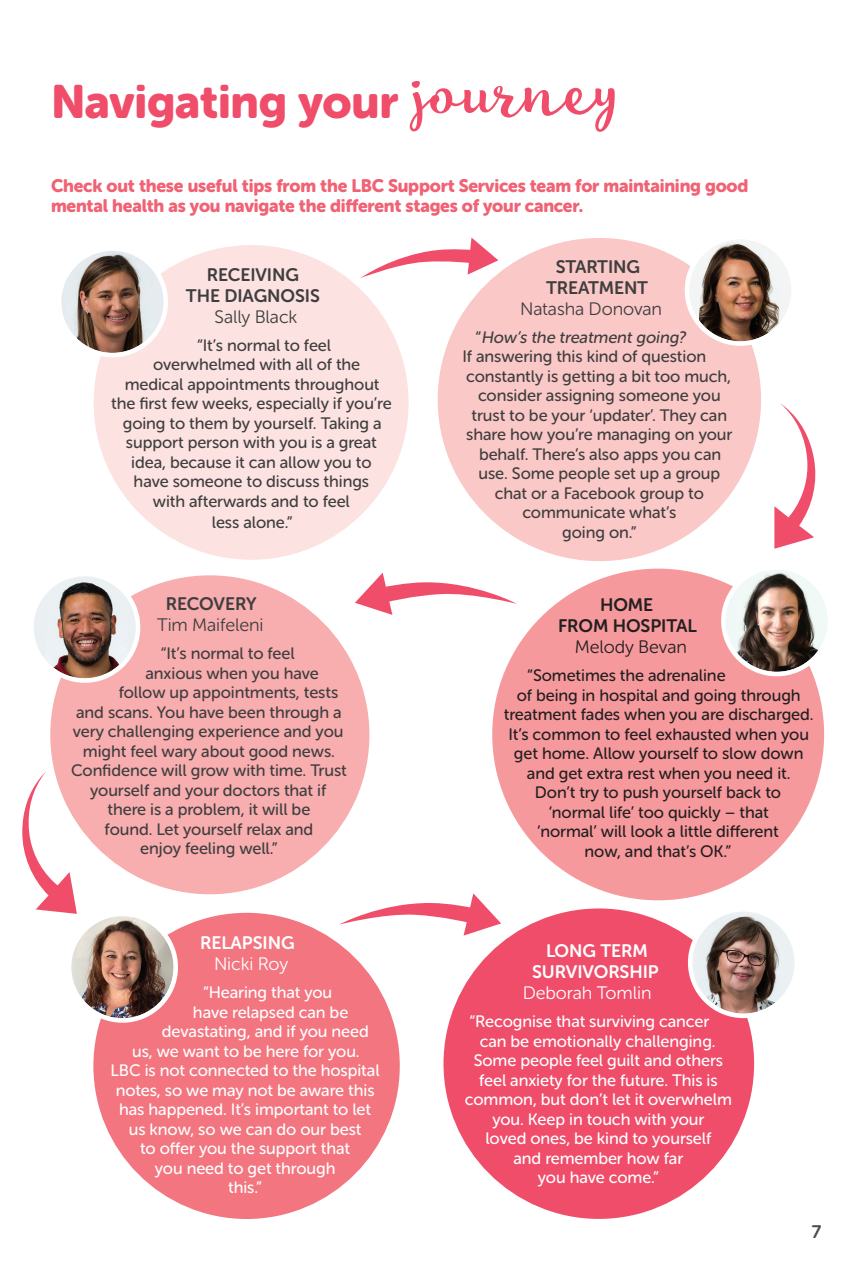
<style>
.page{position:relative;width:851px;height:1263px;background:#fff}
.page>*{position:absolute;margin:0;border:0;box-sizing:border-box;transform-origin:0 0}
.t1{font:46.5px "Museo Sans Rounded 900";letter-spacing:-.005em;color:#ef4d69}
.t2{font:18px/19.5px "Museo Sans Rounded 900";letter-spacing:-.01em;color:#f06274}
.t3{font:18px/21px "Museo Sans Rounded 700";letter-spacing:-.005em;color:#3e3e3f;text-align:center}
.t4{font:18px "Museo Sans Rounded 300";letter-spacing:-.005em;color:#3e3e3f}
.t5{font:18px/21px "Museo Sans Rounded 700";letter-spacing:-.005em;color:#fff;text-align:center}
.t6{font:18px "Museo Sans Rounded 300";letter-spacing:-.005em;color:#fff}
.t7{font:18px/21px "Museo Sans Rounded 700";letter-spacing:-.005em;color:#231f20;text-align:center}
.t8{font:18px "Museo Sans Rounded 300";letter-spacing:-.005em;color:#231f20}
.t9{font:18px "Museo Sans Rounded 700";color:#4b4c4d}
.t10{font:16.5px "Museo Sans Rounded 500";letter-spacing:-.005em;color:#3e3e3f}
.t11{font:16.5px "Museo Sans Rounded 500";letter-spacing:-.005em;color:#fff}
.t12{font:16.5px "Museo Sans Rounded 500";letter-spacing:-.005em;color:#231f20}
.t13{font:italic 16.5px "Museo Sans Rounded 500";color:#3e3e3f}
.s1{font-family:"Lifehack";font-size:61.5px}
.s2{font-style:normal}
</style>
<div class="page">
<div style="left:443px;top:908px;width:311px;height:311px;background:#ef4d69;border-radius:50%"></div>
<div style="left:492px;top:569px;width:332px;height:331px;background:#f6999c;border-radius:50%"></div>
<div style="left:93px;top:913px;width:306px;height:306px;background:#f2757f;border-radius:50%"></div>
<div style="left:50px;top:575px;width:319px;height:319px;background:#f8adae;border-radius:50%"></div>
<div style="left:437px;top:238px;width:324px;height:323px;background:#fac8c6;border-radius:50%"></div>
<div style="left:94px;top:245px;width:314px;height:315px;background:#fce2e0;border-radius:50%"></div>
<div style="left:690px;top:909px;width:106px;height:107px;background:#ebf0f2;border-radius:50%"></div>
<img style="left:696px;top:912px;width:83px;height:102px">
<div style="left:687px;top:907px;width:111px;height:111px;border:4px solid #fff;border-radius:50%"></div>
<svg style="left:723px;top:567px;width:106px;height:107px"></svg>
<img style="left:734px;top:570px;width:93px;height:102px">
<div style="left:721px;top:565px;width:111px;height:111px;border:4px solid #fff;border-radius:50%"></div>
<div style="left:686px;top:237px;width:107px;height:107px;background:#f2f5f4;border-radius:50%"></div>
<img style="left:699px;top:240px;width:80px;height:101px">
<div style="left:684px;top:235px;width:111px;height:111px;border:4px solid #fff;border-radius:50%"></div>
<img style="left:76px;top:917px;width:97px;height:101px">
<div style="left:67px;top:912px;width:111px;height:111px;border:4px solid #fff;border-radius:50%"></div>
<svg style="left:59px;top:249px;width:107px;height:106px"></svg>
<img style="left:67px;top:251px;width:88px;height:102px">
<div style="left:57px;top:246px;width:111px;height:111px;border:4px solid #fff;border-radius:50%"></div>
<svg style="left:31px;top:574px;width:107px;height:106px"></svg>
<img style="left:45px;top:578px;width:82px;height:100px">
<div style="left:29px;top:572px;width:111px;height:111px;border:4px solid #fff;border-radius:50%"></div>
<svg style="left:774px;top:403px;width:42px;height:146px"></svg>
<svg style="left:360px;top:237px;width:138px;height:41px"></svg>
<svg style="left:355px;top:573px;width:162px;height:42px"></svg>
<svg style="left:339px;top:893px;width:162px;height:42px"></svg>
<svg style="left:22px;top:771px;width:55px;height:143px"></svg>
<h1 class="t1" style="left:51px;top:75px;width:572px">Navigating your <span class="s1">journey</span></h1>
<p class="t2" style="left:51px;top:176px;width:698px">Check out these useful tips from the LBC Support Services team for maintaining good mental health as you navigate the different stages of your cancer.</p>
<p class="t3" style="left:186px;top:264px;width:136px">RECEIVING<br>THE DIAGNOSIS</p>
<p class="t4" style="left:214px;top:307px;width:84px">Sally Black</p>
<p class="t10" style="left:197px;top:336px;width:135px">“It’s normal to feel</p>
<p class="t10" style="left:153px;top:355px;width:209px">overwhelmed with all of the</p>
<p class="t10" style="left:125px;top:375px;width:256px">medical appointments throughout</p>
<p class="t10" style="left:111px;top:394px;width:282px">the first few weeks, especially if you’re</p>
<p class="t10" style="left:123px;top:414px;width:260px">going to them by yourself. Taking a</p>
<p class="t10" style="left:126px;top:433px;width:252px">support person with you is a great</p>
<p class="t10" style="left:131px;top:453px;width:242px">idea, because it can allow you to</p>
<p class="t10" style="left:134px;top:472px;width:237px">have someone to discuss things</p>
<p class="t10" style="left:153px;top:492px;width:198px">with afterwards and to feel</p>
<p class="t10" style="left:212px;top:513px;width:82px">less alone.”</p>
<p class="t3" style="left:166px;top:593px;width:92px">RECOVERY</p>
<p class="t4" style="left:157px;top:615px;width:108px">Tim Maifeleni</p>
<p class="t10" style="left:161px;top:644px;width:135px">“It’s normal to feel</p>
<p class="t10" style="left:145px;top:664px;width:175px">anxious when you have</p>
<p class="t10" style="left:119px;top:683px;width:221px">follow up appointments, tests</p>
<p class="t10" style="left:76px;top:703px;width:267px">and scans. You have been through a</p>
<p class="t10" style="left:73px;top:722px;width:272px">very challenging experience and you</p>
<p class="t10" style="left:83px;top:742px;width:253px">might feel wary about good news.</p>
<p class="t10" style="left:71px;top:761px;width:277px">Confidence will grow with time. Trust</p>
<p class="t10" style="left:90px;top:781px;width:238px">yourself and your doctors that if</p>
<p class="t10" style="left:108px;top:800px;width:204px">there is a problem, it will be</p>
<p class="t10" style="left:105px;top:820px;width:210px">found. Let yourself relax and</p>
<p class="t10" style="left:140px;top:839px;width:139px">enjoy feeling well.”</p>
<p class="t5" style="left:200px;top:932px;width:96px">RELAPSING</p>
<p class="t6" style="left:214px;top:954px;width:76px">Nicki Roy</p>
<p class="t11" style="left:203px;top:983px;width:131px">“Hearing that you</p>
<p class="t11" style="left:193px;top:1003px;width:157px">have relapsed can be</p>
<p class="t11" style="left:162px;top:1022px;width:208px">devastating, and if you need</p>
<p class="t11" style="left:132px;top:1042px;width:229px">us, we want to be here for you.</p>
<p class="t11" style="left:111px;top:1061px;width:270px">LBC is not connected to the hospital</p>
<p class="t11" style="left:116px;top:1081px;width:260px">notes, so we may not be aware this</p>
<p class="t11" style="left:119px;top:1100px;width:253px">has happened. It’s important to let</p>
<p class="t11" style="left:129px;top:1120px;width:234px">us know, so we can do our best</p>
<p class="t11" style="left:140px;top:1139px;width:211px">to offer you the support that</p>
<p class="t11" style="left:155px;top:1159px;width:182px">you need to get through</p>
<p class="t11" style="left:228px;top:1178px;width:36px">this.”</p>
<p class="t3" style="left:546px;top:256px;width:104px">STARTING<br>TREATMENT</p>
<p class="t4" style="left:520px;top:299px;width:143px">Natasha Donovan</p>
<p class="t13" style="left:475px;top:328px;width:215px"><span class="s2">“</span> How’s the treatment going?</p>
<p class="t10" style="left:462px;top:347px;width:245px">If answering this kind of question</p>
<p class="t10" style="left:466px;top:367px;width:266px">constantly is getting a bit too much,</p>
<p class="t10" style="left:478px;top:386px;width:244px">consider assigning someone you</p>
<p class="t10" style="left:471px;top:406px;width:257px">trust to be your ‘updater’. They can</p>
<p class="t10" style="left:466px;top:425px;width:267px">share how you’re managing on your</p>
<p class="t10" style="left:479px;top:445px;width:244px">behalf. There’s also apps you can</p>
<p class="t10" style="left:478px;top:464px;width:243px">use. Some people set up a group</p>
<p class="t10" style="left:494px;top:484px;width:210px">chat or a Facebook group to</p>
<p class="t10" style="left:522px;top:503px;width:155px">communicate what’s</p>
<p class="t10" style="left:562px;top:523px;width:76px">going on.”</p>
<p class="t7" style="left:558px;top:594px;width:140px">HOME<br>FROM HOSPITAL</p>
<p class="t8" style="left:575px;top:637px;width:114px">Melody Bevan</p>
<p class="t12" style="left:527px;top:666px;width:200px">“Sometimes the adrenaline</p>
<p class="t12" style="left:516px;top:686px;width:285px">of being in hospital and going through</p>
<p class="t12" style="left:503px;top:705px;width:311px">treatment fades when you are discharged.</p>
<p class="t12" style="left:508px;top:725px;width:302px">It’s common to feel exhausted when you</p>
<p class="t12" style="left:514px;top:744px;width:291px">get home. Allow yourself to slow down</p>
<p class="t12" style="left:527px;top:764px;width:265px">and get extra rest when you need it.</p>
<p class="t12" style="left:535px;top:783px;width:247px">Don’t try to push yourself back to</p>
<p class="t12" style="left:548px;top:803px;width:221px">‘normal life’ too quickly – that</p>
<p class="t12" style="left:537px;top:822px;width:243px">‘normal’ will look a little different</p>
<p class="t12" style="left:584px;top:842px;width:148px">now, and that’s OK.”</p>
<p class="t5" style="left:532px;top:940px;width:128px">LONG TERM<br>SURVIVORSHIP</p>
<p class="t6" style="left:522px;top:983px;width:130px">Deborah Tomlin</p>
<p class="t11" style="left:469px;top:1012px;width:241px">“Recognise that surviving cancer</p>
<p class="t11" style="left:479px;top:1032px;width:237px">can be emotionally challenging.</p>
<p class="t11" style="left:473px;top:1051px;width:251px">Some people feel guilt and others</p>
<p class="t11" style="left:479px;top:1071px;width:240px">feel anxiety for the future. This is</p>
<p class="t11" style="left:465px;top:1090px;width:268px">common, but don’t let it overwhelm</p>
<p class="t11" style="left:492px;top:1110px;width:213px">you. Keep in touch with your</p>
<p class="t11" style="left:485px;top:1129px;width:227px">loved ones, be kind to yourself</p>
<p class="t11" style="left:513px;top:1149px;width:171px">and remember how far</p>
<p class="t11" style="left:537px;top:1168px;width:123px">you have come.”</p>
<p class="t9" style="left:811px;top:1222px;width:11px">7</p>
</div>
